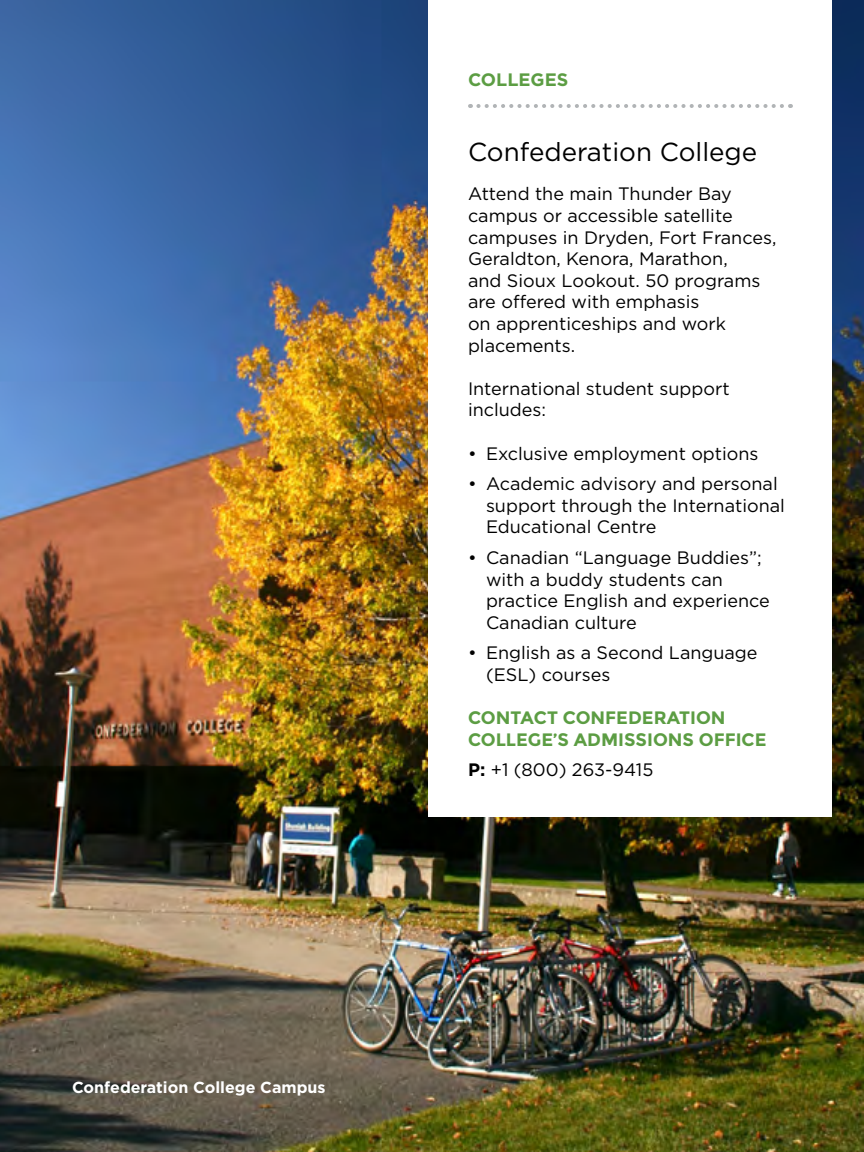
<style>
.page{position:relative;width:864px;height:1152px;background:#fff}
.page>*{position:absolute;margin:0;border:0;box-sizing:border-box;transform-origin:0 0}
.t1{font:26px "Gotham";color:#000}
.t2{font:18px/21.6px "Gotham";color:#000}
.t3{font:700 18px/21.6px "Montserrat";color:#5c9d43}
.t4{font:700 18px "Gotham";color:#5c9d43}
.t5{font:700 16px "Gotham";color:#fff}
.s1{font-weight:700}
</style>
<div class="page">
<img style="left:0;top:0;width:864px;height:1152px">
<div style="left:428px;top:0;width:404px;height:816px;background:#fff"></div>
<svg style="left:470px;top:104px;width:312px;height:4px"></svg>
<p class="t5" style="left:72px;top:1077px;width:255px">Confederation College Campus</p>
<p class="t4" style="left:468px;top:68px;width:102px">COLLEGES</p>
<h1 class="t1" style="left:468px;top:135px;width:291px">Confederation College</h1>
<p class="t2" style="left:468px;top:183px;width:310px">Attend the main Thunder Bay campus or accessible satellite campuses in Dryden, Fort Frances,<br>Geraldton, Kenora, Marathon,<br>and Sioux Lookout. 50 programs are offered with emphasis<br>on apprenticeships and work placements.</p>
<p class="t2" style="left:468px;top:377px;width:263px">International student support includes:</p>
<p class="t2" style="left:468px;top:442px;width:292px">• Exclusive employment options</p>
<p class="t2" style="left:486px;top:473px;width:300px;text-indent:-18px">• Academic advisory and personal support through the International<br>Educational Centre</p>
<p class="t2" style="left:486px;top:546px;width:285px;text-indent:-18px">• Canadian “Language Buddies”; with a buddy students can practice English and experience<br>Canadian culture</p>
<p class="t2" style="left:486px;top:642px;width:273px;text-indent:-18px">• English as a Second Language (ESL) courses</p>
<p class="t3" style="left:468px;top:707px;width:300px">CONTACT CONFEDERATION<br>COLLEGE’S ADMISSIONS OFFICE</p>
<p class="t2" style="left:468px;top:759px;width:187px"><span class="s1">P:</span> +1 (800) 263-9415</p>
</div>
